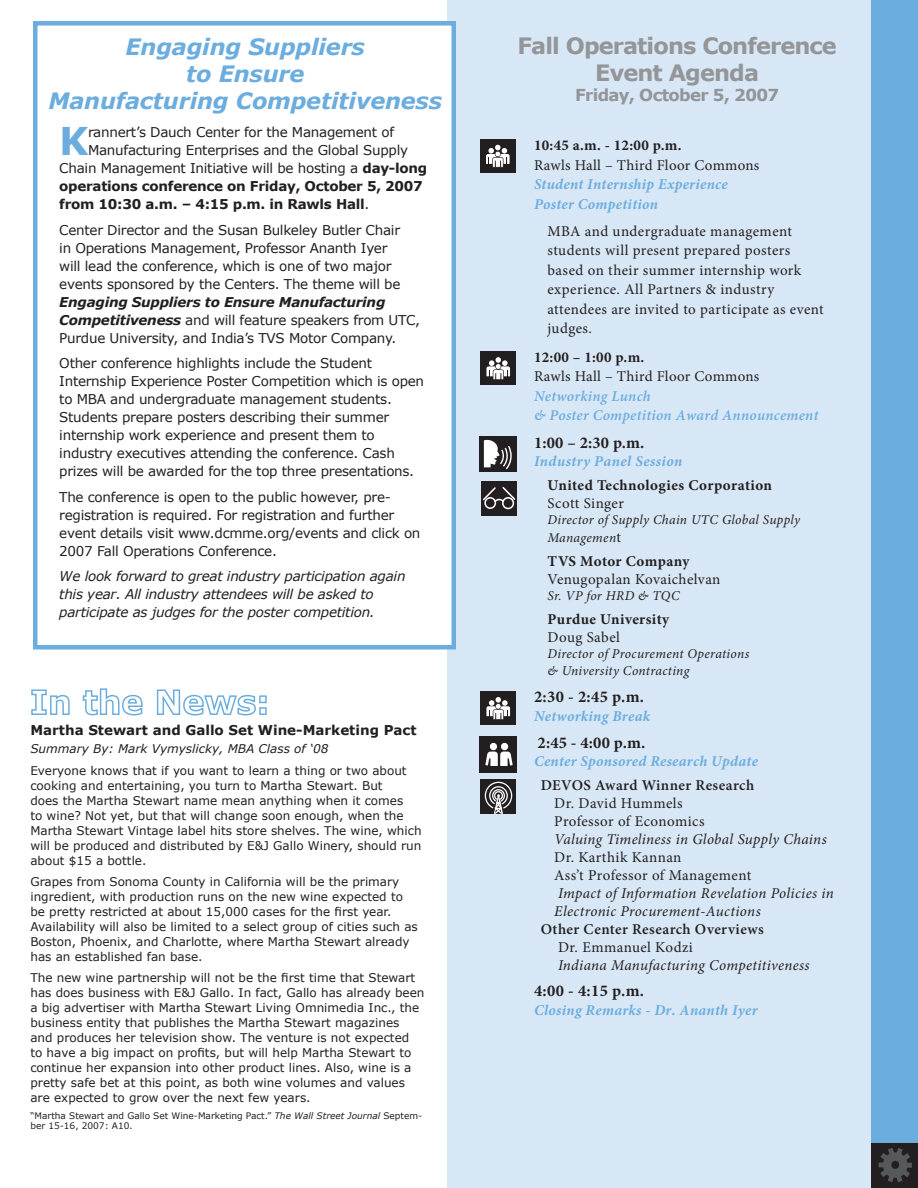
<style>
.page{position:relative;width:918px;height:1188px;background:#fff}
.page>*{position:absolute;margin:0;border:0;box-sizing:border-box;transform-origin:0 0}
.t1{font:700 38.25px "Verdana";color:#6caddf}
.t2{font:italic 700 22.5px/27px "Verdana";letter-spacing:-.01em;color:#6caddf;text-align:center}
.t3{font:700 22.5px/27px "Verdana";letter-spacing:-.04em;color:#939598;text-align:center}
.t4{font:700 16.5px "Minion Pro";letter-spacing:.015em;color:#231f20}
.t5{font:700 16.5px "Verdana";letter-spacing:-.04em;color:#939598}
.t6{font:15px/19.5px "Minion Pro";letter-spacing:.025em;color:#231f20}
.t7{font:italic 15px/18px "Minion Pro";letter-spacing:.02em;color:#231f20}
.t8{font:italic 700 15px/19.5px "Minion Pro";letter-spacing:.02em;color:#6caddf}
.t9{font:700 15px "Minion Pro";letter-spacing:.025em;color:#231f20}
.t10{font:600 15px "Minion Pro";letter-spacing:.025em;color:#231f20}
.t11{font:italic 600 15px/19.5px "Minion Pro";letter-spacing:.02em;color:#6caddf}
.t12{font:13.5px/18px "Verdana";letter-spacing:-.02em;color:#231f20}
.t13{font:italic 13.5px/18px "Verdana";letter-spacing:-.02em;color:#231f20}
.t14{font:italic 13.5px/18px "Minion Pro";letter-spacing:.02em;color:#231f20}
.t15{font:700 13.5px "Verdana";letter-spacing:-.02em;color:#231f20}
.t16{font:700 13.5px "Verdana";color:#231f20}
.t17{font:12px/15px "Verdana";color:#231f20}
.t18{font:italic 12px "Verdana";color:#231f20}
.t19{font:9px/10.5px "Verdana";color:#231f20}
.s1{font-weight:700}
.s2{font-weight:400}
.s3{font-weight:700;font-style:italic}
.s4{font-style:italic}
.s5{font-style:normal;font-size:15px}
</style>
<div class="page">
<div style="left:447px;top:0;width:430px;height:1188px;background:#d7e7f5"></div>
<div style="left:35px;top:23px;width:419px;height:624px;background:#fff"></div>
<div style="left:33px;top:21px;width:423px;height:629px;border:4px solid #6caddf"></div>
<div style="left:871px;top:1143px;width:47px;height:45px;background:#231f20"></div>
<div style="left:871px;top:0;width:47px;height:1143px;background:#6caddf"></div>
<svg style="left:879px;top:1148px;width:33px;height:34px"></svg>
<div style="left:891px;top:1161px;width:8px;height:8px;background:#231f20;border-radius:50%"></div>
<div style="left:480px;top:139px;width:35px;height:33px;background:#231f20"></div>
<svg style="left:486px;top:145px;width:24px;height:23px"></svg>
<div style="left:481px;top:351px;width:35px;height:34px;background:#231f20"></div>
<svg style="left:486px;top:357px;width:24px;height:23px"></svg>
<div style="left:481px;top:691px;width:35px;height:34px;background:#231f20"></div>
<svg style="left:486px;top:697px;width:24px;height:23px"></svg>
<div style="left:481px;top:481px;width:36px;height:35px;background:#231f20"></div>
<svg style="left:483px;top:487px;width:32px;height:22px"></svg>
<div style="left:480px;top:436px;width:37px;height:36px;background:#231f20"></div>
<svg style="left:484px;top:439px;width:28px;height:30px"></svg>
<div style="left:480px;top:779px;width:36px;height:35px;background:#231f20"></div>
<svg style="left:485px;top:782px;width:27px;height:32px"></svg>
<div style="left:480px;top:736px;width:37px;height:37px;background:#231f20"></div>
<svg style="left:485px;top:743px;width:28px;height:23px"></svg>
<svg style="left:31px;top:689px;width:39px;height:26px"></svg>
<svg style="left:82px;top:688px;width:61px;height:28px"></svg>
<svg style="left:156px;top:689px;width:111px;height:27px"></svg>
<h2 class="t2" style="left:48px;top:33px;width:395px">Engaging Suppliers<br>to Ensure<br>Manufacturing Competitiveness</h2>
<h1 class="t1" style="left:59px;top:117px;width:31px">K</h1>
<p class="t12" style="left:88px;top:123px;width:308px">rannert’s Dauch Center for the Management of</p>
<p class="t12" style="left:88px;top:141px;width:322px">Manufacturing Enterprises and the Global Supply</p>
<p class="t12" style="left:59px;top:159px;width:369px">Chain Management Initiative will be hosting a <span class="s1">day-long</span></p>
<p class="t15" style="left:59px;top:178px;width:365px">operations conference on Friday, October 5, 2007</p>
<p class="t15" style="left:59px;top:196px;width:312px">from 10:30 a.m. – 4:15 p.m. in Rawls Hall<span class="s2">.</span></p>
<p class="t12" style="left:59px;top:221px;width:343px">Center Director and the Susan Bulkeley Butler Chair in Operations Management, Professor Ananth Iyer will lead the conference, which is one of two major events sponsored by the Centers. The theme will be</p>
<p class="t12" style="left:59px;top:293px;width:362px"><span class="s3">Engaging Suppliers to Ensure Manufacturing<br>Competitiveness</span> and will feature speakers from UTC,<br>Purdue University, and India’s TVS Motor Company.</p>
<p class="t12" style="left:59px;top:354px;width:366px">Other conference highlights include the Student Internship Experience Poster Competition which is open to MBA and undergraduate management students.<br>Students prepare posters describing their summer internship work experience and present them to industry executives attending the conference. Cash prizes will be awarded for the top three presentations.</p>
<p class="t12" style="left:59px;top:488px;width:363px">The conference is open to the public however, pre&shy;registration is required. For registration and further event details visit www.dcmme.org/events and click on 2007 Fall Operations Conference.</p>
<p class="t13" style="left:59px;top:567px;width:348px">We look forward to great industry participation again this year. All industry attendees will be asked to participate as judges for the poster competition.</p>
<p class="t16" style="left:30px;top:721px;width:388px">Martha Stewart and Gallo Set Wine-Marketing Pact</p>
<p class="t18" style="left:30px;top:741px;width:299px">Summary By: Mark Vymyslicky, MBA Class of ‘08</p>
<p class="t17" style="left:30px;top:763px;width:393px">Everyone knows that if you want to learn a thing or two about cooking and entertaining, you turn to Martha Stewart. But<br>does the Martha Stewart name mean anything when it comes<br>to wine? Not yet, but that will change soon enough, when the Martha Stewart Vintage label hits store shelves. The wine, which will be produced and distributed by E&amp;J Gallo Winery, should run about $15 a bottle.</p>
<p class="t17" style="left:30px;top:874px;width:389px">Grapes from Sonoma County in California will be the primary ingredient, with production runs on the new wine expected to be pretty restricted at about 15,000 cases for the first year.<br>Availability will also be limited to a select group of cities such as Boston, Phoenix, and Charlotte, where Martha Stewart already has an established fan base.</p>
<p class="t17" style="left:30px;top:970px;width:396px">The new wine partnership will not be the first time that Stewart has does business with E&amp;J Gallo. In fact, Gallo has already been a big advertiser with Martha Stewart Living Omnimedia Inc., the business entity that publishes the Martha Stewart magazines and produces her television show. The venture is not expected<br>to have a big impact on profits, but will help Martha Stewart to continue her expansion into other product lines. Also, wine is a pretty safe bet at this point, as both wine volumes and values are expected to grow over the next few years.</p>
<p class="t19" style="left:30px;top:1110px;width:393px">“Martha Stewart and Gallo Set Wine-Marketing Pact.” <span class="s4">The Wall Street Journal</span> Septem&shy;ber 15-16, 2007: A10.</p>
<h2 class="t3" style="left:518px;top:32px;width:321px">Fall Operations Conference<br>Event Agenda</h2>
<h3 class="t5" style="left:575px;top:85px;width:206px">Friday, October 5, 2007</h3>
<p class="t9" style="left:534px;top:135px;width:149px">10:45 a.m. - 12:00 p.m.</p>
<p class="t6" style="left:534px;top:155px;width:227px">Rawls Hall – Third Floor Commons</p>
<p class="t8" style="left:534px;top:175px;width:195px">Student Internship Experience<br>Poster Competition</p>
<p class="t6" style="left:548px;top:221px;width:278px">MBA and undergraduate management students will present prepared posters based on their summer internship work experience. All Partners &amp; industry attendees are invited to participate as event judges.</p>
<p class="t9" style="left:534px;top:347px;width:112px">12:00 – 1:00 p.m.</p>
<p class="t6" style="left:534px;top:367px;width:227px">Rawls Hall – Third Floor Commons</p>
<p class="t11" style="left:534px;top:387px;width:286px">Networking Lunch<br>&amp; Poster Competition Award Announcement</p>
<h3 class="t4" style="left:534px;top:431px;width:112px">1:00 – 2:30 p.m.</h3>
<p class="t8" style="left:534px;top:451px;width:150px">Industry Panel Session</p>
<p class="t9" style="left:548px;top:474px;width:226px">United Technologies Corporation</p>
<p class="t6" style="left:548px;top:493px;width:78px">Scott Singer</p>
<p class="t14" style="left:548px;top:511px;width:254px">Director of Supply Chain UTC Global Supply<br>Managemen<span class="s5">t</span></p>
<p class="t9" style="left:548px;top:551px;width:144px">TVS Motor Company</p>
<p class="t6" style="left:548px;top:569px;width:174px">Venugopalan Kovaichelvan</p>
<p class="t14" style="left:548px;top:587px;width:134px">Sr. VP for HRD &amp; TQC</p>
<p class="t9" style="left:548px;top:609px;width:123px">Purdue University</p>
<p class="t6" style="left:548px;top:628px;width:74px">Doug Sabel</p>
<p class="t14" style="left:548px;top:646px;width:203px;line-height:16.2px">Director of Procurement Operations &amp; University Contracting</p>
<h3 class="t4" style="left:534px;top:685px;width:112px">2:30 - 2:45 p.m.</h3>
<p class="t8" style="left:534px;top:706px;width:118px">Networking Break</p>
<h3 class="t4" style="left:538px;top:731px;width:109px">2:45 - 4:00 p.m.</h3>
<p class="t8" style="left:534px;top:752px;width:225px">Center Sponsored Research Update</p>
<p class="t10" style="left:541px;top:777px;width:215px">DEVOS Award Winner Research</p>
<p class="t6" style="left:554px;top:795px;width:152px;line-height:18px">Dr. David Hummels<br>Professor of Economics</p>
<p class="t7" style="left:554px;top:830px;width:274px">Valuing Timeliness in Global Supply Chains</p>
<p class="t6" style="left:554px;top:849px;width:199px;line-height:18px">Dr. Karthik Kannan<br>Ass’t Professor of Management</p>
<p class="t7" style="left:554px;top:884px;width:281px">Impact of Information Revelation Policies in<br>Electronic Procurement-Auctions</p>
<p class="t10" style="left:541px;top:921px;width:225px">Other Center Research Overviews</p>
<p class="t6" style="left:558px;top:938px;width:136px">Dr. Emmanuel Kodzi</p>
<p class="t7" style="left:558px;top:956px;width:253px">Indiana Manufacturing Competitiveness</p>
<h3 class="t4" style="left:534px;top:979px;width:112px">4:00 - 4:15 p.m.</h3>
<p class="t8" style="left:534px;top:1001px;width:225px">Closing Remarks - Dr. Ananth Iyer</p>
</div>
